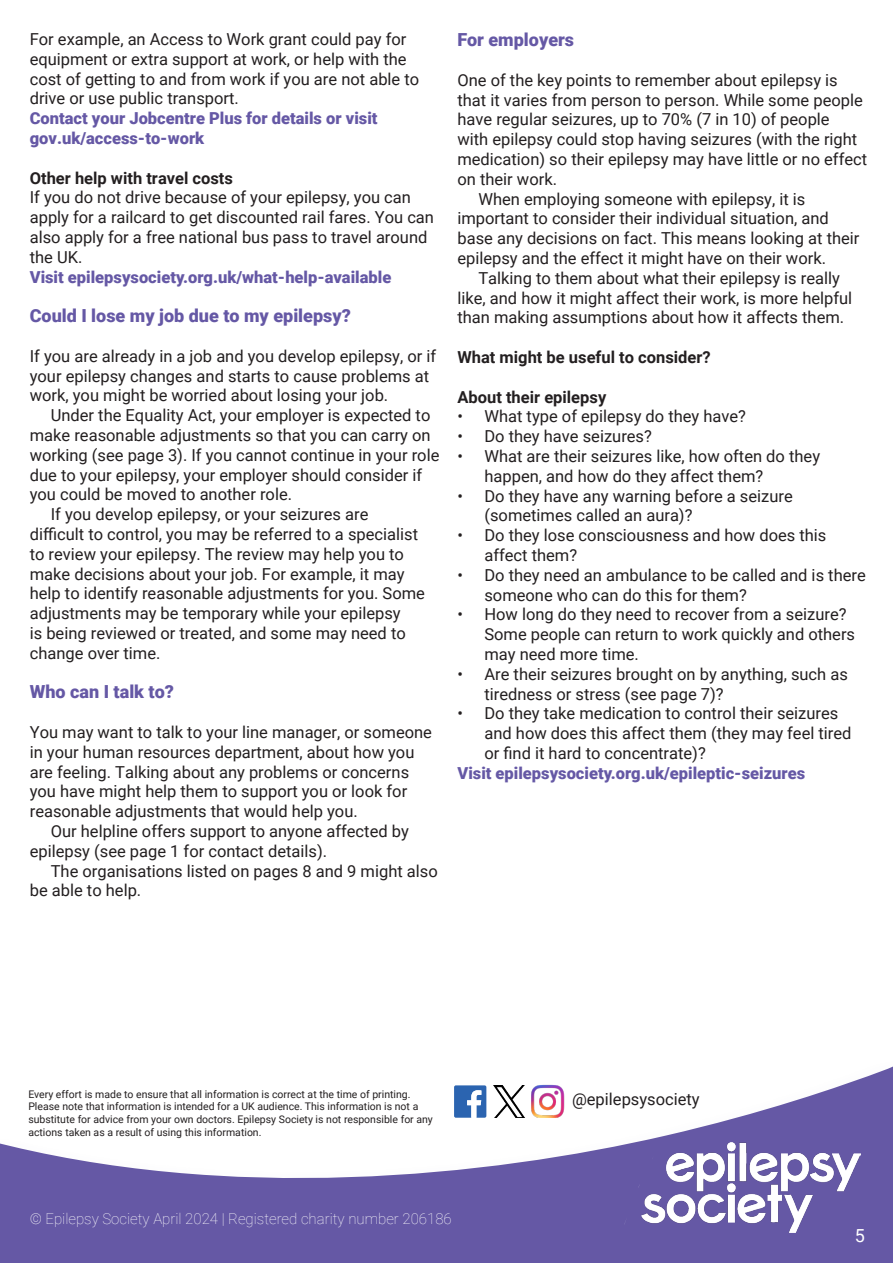
<style>
.page{position:relative;width:893px;height:1263px;background:#fff}
.page>*{position:absolute;margin:0;border:0;box-sizing:border-box;transform-origin:0 0}
.t1{font:900 18px "Roboto";color:#6558a5}
.t2{font:18px "Roboto";color:#fff}
.t3{font:16.5px/19.8px "Roboto";color:#231f20}
.t4{font:900 16.5px/19.8px "Roboto";color:#6558a5}
.t5{font:700 16.5px "Roboto";color:#231f20}
.t6{font:100 15px "Roboto";color:#fff}
.t7{font:10.5px/12.6px "Roboto";color:#231f20}
</style>
<div class="page">
<svg style="left:0;top:1066px;width:893px;height:197px;fill:#6558a5"></svg>
<img style="left:642px;top:1143px;width:218px;height:89px">
<img style="left:531px;top:1084px;width:33px;height:34px">
<svg style="left:454px;top:1085px;width:32px;height:33px"></svg>
<img style="left:493px;top:1085px;width:33px;height:33px">
<p class="t3" style="left:30px;top:29px;width:391px">For example, an Access to Work grant could pay for equipment or extra support at work, or help with the cost of getting to and from work if you are not able to drive or use public transport.</p>
<p class="t4" style="left:30px;top:108px;width:349px">Contact your Jobcentre Plus for details or visit gov.uk/access-to-work</p>
<p class="t5" style="left:30px;top:166px;width:205px">Other help with travel costs</p>
<p class="t3" style="left:30px;top:187px;width:406px">If you do not drive because of your epilepsy, you can apply for a railcard to get discounted rail fares. You can also apply for a free national bus pass to travel around the UK.</p>
<p class="t4" style="left:30px;top:266px;width:363px">Visit epilepsysociety.org.uk/what-help-available</p>
<p class="t1" style="left:30px;top:303px;width:323px">Could I lose my job due to my epilepsy?</p>
<p class="t3" style="left:30px;top:345px;width:408px">If you are already in a job and you develop epilepsy, or if your epilepsy changes and starts to cause problems at work, you might be worried about losing your job.</p>
<p class="t3" style="left:51px;top:405px;width:381px">Under the Equality Act, your employer is expected to</p>
<p class="t3" style="left:30px;top:425px;width:402px">make reasonable adjustments so that you can carry on</p>
<p class="t3" style="left:30px;top:444px;width:411px">working (see page 3). If you cannot continue in your role</p>
<p class="t3" style="left:30px;top:464px;width:394px">due to your epilepsy, your employer should consider if</p>
<p class="t3" style="left:30px;top:484px;width:264px">you could be moved to another role.</p>
<p class="t3" style="left:51px;top:504px;width:319px">If you develop epilepsy, or your seizures are</p>
<p class="t3" style="left:30px;top:524px;width:390px">difficult to control, you may be referred to a specialist</p>
<p class="t3" style="left:30px;top:543px;width:376px">to review your epilepsy. The review may help you to</p>
<p class="t3" style="left:30px;top:563px;width:376px">make decisions about your job. For example, it may</p>
<p class="t3" style="left:30px;top:583px;width:397px">help to identify reasonable adjustments for you. Some</p>
<p class="t3" style="left:30px;top:603px;width:372px">adjustments may be temporary while your epilepsy</p>
<p class="t3" style="left:30px;top:623px;width:378px">is being reviewed or treated, and some may need to</p>
<p class="t3" style="left:30px;top:642px;width:132px">change over time.</p>
<p class="t1" style="left:30px;top:679px;width:146px">Who can I talk to?</p>
<p class="t3" style="left:30px;top:722px;width:404px">You may want to talk to your line manager, or someone in your human resources department, about how you are feeling. Talking about any problems or concerns you have might help them to support you or look for reasonable adjustments that would help you.</p>
<p class="t3" style="left:30px;top:821px;width:381px;text-indent:21px">Our helpline offers support to anyone affected by epilepsy (see page 1 for contact details).</p>
<p class="t3" style="left:30px;top:860px;width:410px;text-indent:21px">The organisations listed on pages 8 and 9 might also be able to help.</p>
<p class="t1" style="left:457px;top:27px;width:118px">For employers</p>
<p class="t3" style="left:457px;top:69px;width:382px">One of the key points to remember about epilepsy is</p>
<p class="t3" style="left:457px;top:89px;width:407px">that it varies from person to person. While some people</p>
<p class="t3" style="left:457px;top:109px;width:374px">have regular seizures, up to 70% (7 in 10) of people</p>
<p class="t3" style="left:457px;top:129px;width:401px">with epilepsy could stop having seizures (with the right</p>
<p class="t3" style="left:457px;top:149px;width:411px">medication) so their epilepsy may have little or no effect</p>
<p class="t3" style="left:457px;top:168px;width:101px">on their work.</p>
<p class="t3" style="left:478px;top:188px;width:328px">When employing someone with epilepsy, it is</p>
<p class="t3" style="left:457px;top:208px;width:373px">important to consider their individual situation, and</p>
<p class="t3" style="left:457px;top:228px;width:404px">base any decisions on fact. This means looking at their</p>
<p class="t3" style="left:457px;top:248px;width:370px">epilepsy and the effect it might have on their work.</p>
<p class="t3" style="left:478px;top:267px;width:363px">Talking to them about what their epilepsy is really</p>
<p class="t3" style="left:457px;top:287px;width:396px">like, and how it might affect their work, is more helpful</p>
<p class="t3" style="left:457px;top:307px;width:388px">than making assumptions about how it affects them.</p>
<p class="t5" style="left:457px;top:345px;width:255px">What might be useful to consider?</p>
<p class="t5" style="left:457px;top:385px;width:150px">About their epilepsy</p>
<p class="t3" style="left:457px;top:406px;width:290px">• What type of epilepsy do they have?</p>
<p class="t3" style="left:457px;top:426px;width:196px">• Do they have seizures?</p>
<p class="t3" style="left:484px;top:446px;width:337px;text-indent:-27px">• What are their seizures like, how often do they happen, and how do they affect them?</p>
<p class="t3" style="left:484px;top:485px;width:310px;text-indent:-27px">• Do they have any warning before a seizure (sometimes called an aura)?</p>
<p class="t3" style="left:484px;top:525px;width:344px;text-indent:-27px">• Do they lose consciousness and how does this affect them?</p>
<p class="t3" style="left:484px;top:564px;width:383px;text-indent:-27px">• Do they need an ambulance to be called and is there someone who can do this for them?</p>
<p class="t3" style="left:484px;top:604px;width:372px;text-indent:-27px">• How long do they need to recover from a seizure?<br>Some people can return to work quickly and others may need more time.</p>
<p class="t3" style="left:484px;top:663px;width:365px;text-indent:-27px">• Are their seizures brought on by anything, such as tiredness or stress (see page 7)?</p>
<p class="t3" style="left:484px;top:703px;width:369px;text-indent:-27px">• Do they take medication to control their seizures and how does this affect them (they may feel tired or find it hard to concentrate)?</p>
<p class="t4" style="left:457px;top:762px;width:349px">Visit epilepsysociety.org.uk/epileptic-seizures</p>
<p class="t7" style="left:28px;top:1087px;width:406px">Every effort is made to ensure that all information is correct at the time of printing.<br>Please note that information is intended for a UK audience. This information is not a substitute for advice from your own doctors. Epilepsy Society is not responsible for any actions taken as a result of using this information.</p>
<p class="t3" style="left:572px;top:1089px;width:129px">@epilepsysociety</p>
<p class="t6" style="left:30px;top:1208px;width:423px">© Epilepsy Society April 2024 | Registered charity number 206186</p>
<p class="t2" style="left:855px;top:1223px;width:12px">5</p>
</div>
